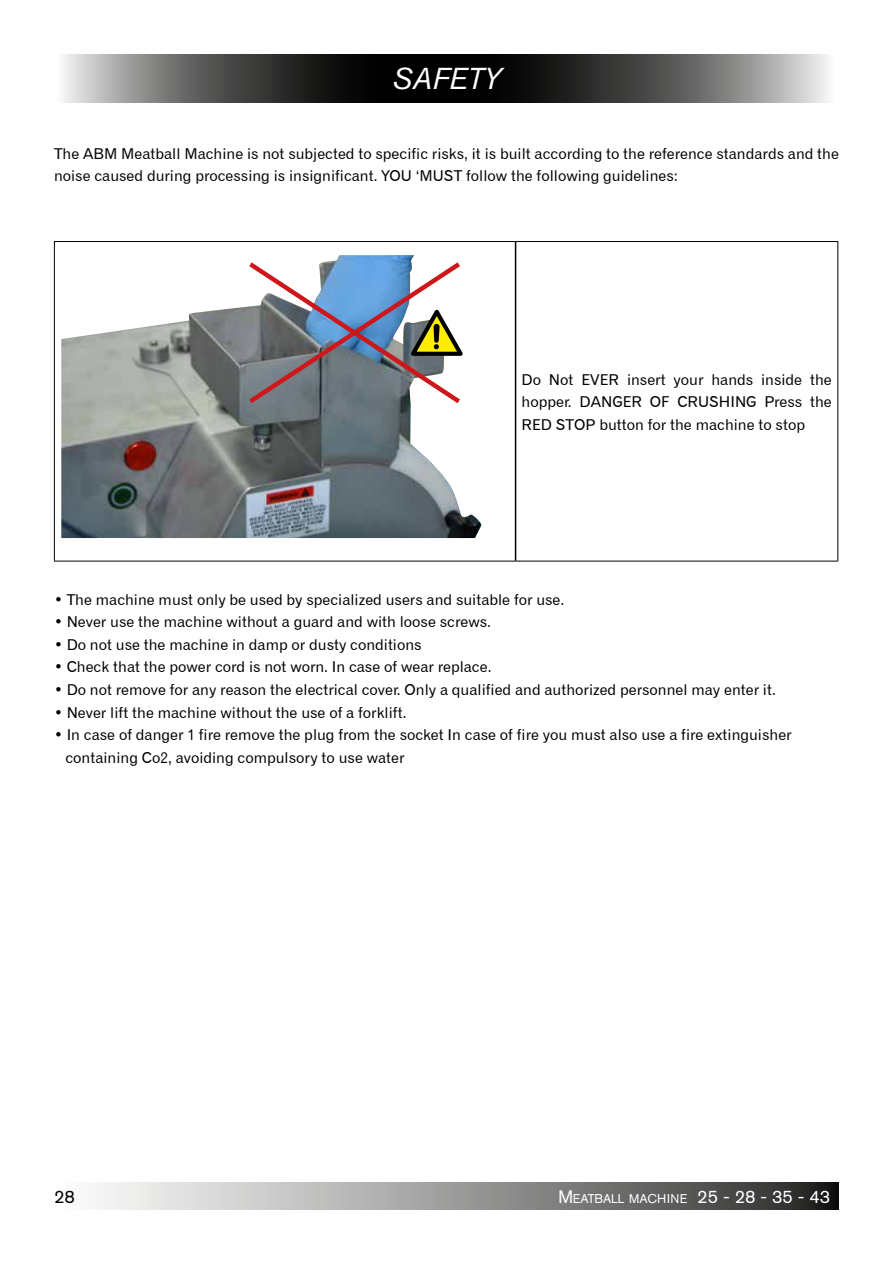
<style>
.page{position:relative;width:893px;height:1263px;background:#fff}
.page>*{position:absolute;margin:0;border:0;box-sizing:border-box;transform-origin:0 0}
.t1{font:italic 30px "Akzidenz Grotesk BQ";color:#fff}
.t2{font:18px "Akzidenz Grotesk BQ";color:#000}
.t3{font:15px/22.5px "Gothic 720 BT Roman B";color:#000}
.t4{font:12.6px "Akzidenz Grotesk BQ";color:#fff}
.s1{font-size:18px}
</style>
<div class="page">
<svg style="left:101px;top:1182px;width:738px;height:27px;background:#939292"></svg>
<hr style="left:515px;top:242px;width:1px;height:319px;background:#000">
<hr style="left:54px;top:241px;width:462px;height:1px;background:#000">
<hr style="left:54px;top:242px;width:1px;height:319px;background:#000">
<hr style="left:516px;top:241px;width:322px;height:1px;background:#000">
<hr style="left:837px;top:242px;width:1px;height:319px;background:#000">
<hr style="left:54px;top:561px;width:462px;height:1px;background:#000">
<hr style="left:516px;top:561px;width:322px;height:1px;background:#000">
<img style="left:61px;top:255px;width:421px;height:283px">
<svg style="left:64px;top:54px;width:763px;height:48px;background:#4f4f4e"></svg>
<svg style="left:244px;top:258px;width:224px;height:150px"></svg>
<h1 class="t1" style="left:392px;top:61px;width:110px">SAFETY</h1>
<p class="t3" style="left:54px;top:142px;width:786px">The ABM Meatball Machine is not subjected to specific risks, it is built according to the reference standards and the noise caused during processing is insignificant. YOU ‘MUST follow the following guidelines:</p>
<p class="t3" style="left:522px;top:368px;width:312px;text-align:justify">Do Not EVER insert your hands inside the hopper. DANGER OF CRUSHING Press the RED STOP button for the machine to stop</p>
<p class="t3" style="left:54px;top:588px;width:512px">• The machine must only be used by specialized users and suitable for use.</p>
<p class="t3" style="left:54px;top:611px;width:438px">• Never use the machine without a guard and with loose screws.</p>
<p class="t3" style="left:54px;top:633px;width:369px">• Do not use the machine in damp or dusty conditions</p>
<p class="t3" style="left:54px;top:656px;width:439px">• Check that the power cord is not worn. In case of wear replace.</p>
<p class="t3" style="left:54px;top:678px;width:723px">• Do not remove for any reason the electrical cover. Only a qualified and authorized personnel may enter it.</p>
<p class="t3" style="left:54px;top:701px;width:354px">• Never lift the machine without the use of a forklift.</p>
<p class="t3" style="left:65px;top:723px;width:728px;text-indent:-11px">• In case of danger 1 fire remove the plug from the socket In case of fire you must also use a fire extinguisher containing Co2, avoiding compulsory to use water</p>
<p class="t2" style="left:54px;top:1185px;width:22px">28</p>
<p class="t4" style="left:558px;top:1191px;width:274px"><span class="s1">M</span>EATBALL MACHINE <span class="s1">25 - 28 - 35 - 43</span></p>
</div>
